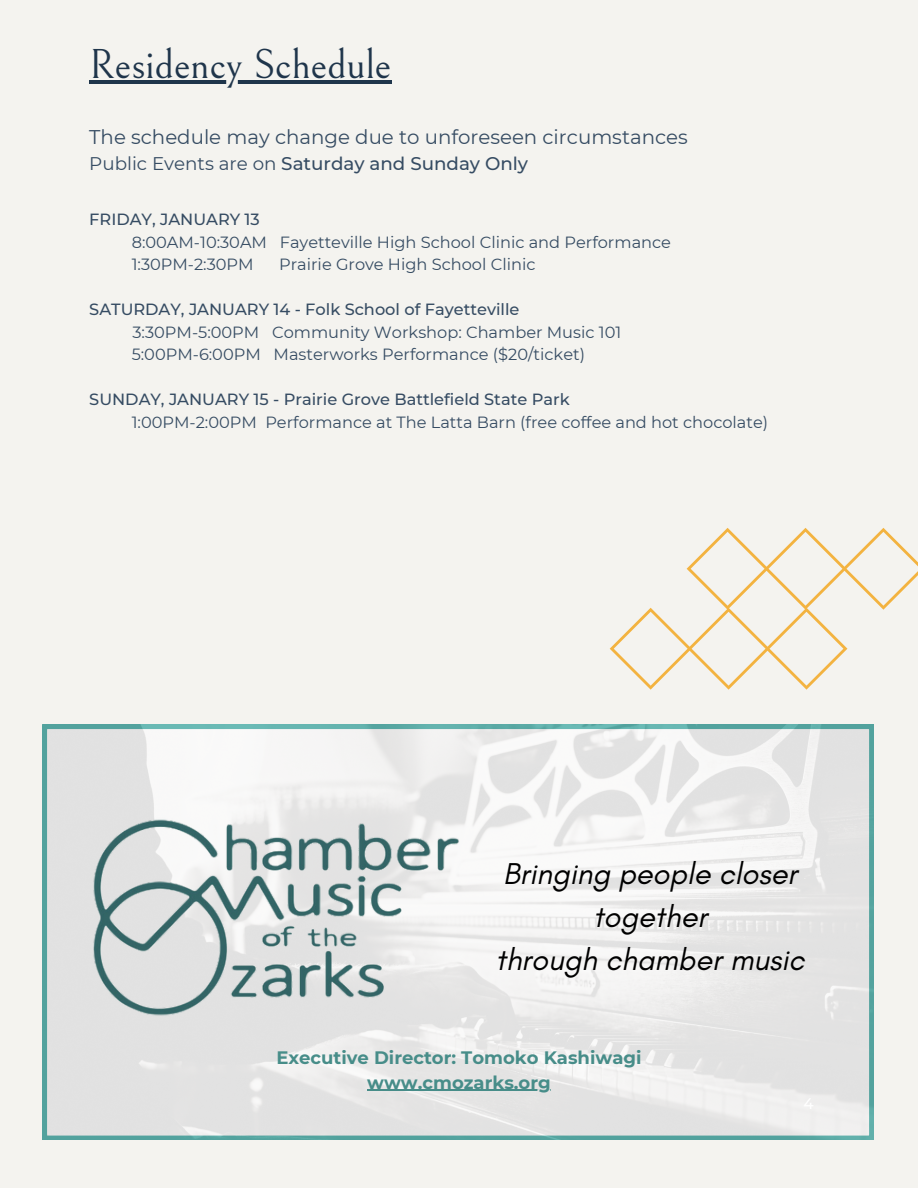
<style>
.page{position:relative;width:918px;height:1188px;background:#f4f3ef}
.page>*{position:absolute;margin:0;border:0;box-sizing:border-box;transform-origin:0 0}
.t1{font:41.25px "Bellefair";color:#1f354b}
.t2{font:italic 30.75px/42.8px "Glacial Indifference";color:#000;text-align:center}
.t3{font:19.8px "Montserrat";color:#364c63}
.t4{font:500 18.3px "Montserrat";color:#364c63}
.t5{font:700 18px "Montserrat";color:#478d89}
.t6{font:16.2px "Montserrat";color:#364c63}
.t7{font:500 16.2px "Montserrat";color:#364c63}
.s1{font-weight:400}
</style>
<div class="page">
<img style="left:43px;top:725px;width:831px;height:415px">
<svg style="left:610px;top:528px;width:308px;height:161px"></svg>
<img style="left:67px;top:801px;width:422px;height:232px">
<hr style="left:89px;top:80px;width:303px;height:4px;background:#1f354b">
<hr style="left:367px;top:1090px;width:184px;height:1px;background:#478d89">
<p class="t1" style="left:89px;top:42px;width:304px">Residency Schedule</p>
<p class="t3" style="left:89px;top:125px;width:600px">The schedule may change due to unforeseen circumstances</p>
<p class="t4" style="left:89px;top:152px;width:440px"><span class="s1">Public Events are on</span> Saturday and Sunday Only</p>
<p class="t7" style="left:89px;top:209px;width:172px">FRIDAY, JANUARY 13</p>
<p class="t6" style="left:132px;top:232px;width:541px">8:00AM-10:30AM Fayetteville High School Clinic and Performance</p>
<p class="t6" style="left:132px;top:254px;width:123px">1:30PM-2:30PM</p>
<p class="t6" style="left:279px;top:254px;width:258px">Prairie Grove High School Clinic</p>
<p class="t7" style="left:89px;top:299px;width:432px">SATURDAY, JANUARY 14 - Folk School of Fayetteville</p>
<p class="t6" style="left:133px;top:322px;width:490px">3:30PM-5:00PM Community Workshop: Chamber Music 101</p>
<p class="t6" style="left:132px;top:344px;width:455px">5:00PM-6:00PM Masterworks Performance ($20/ticket)</p>
<p class="t7" style="left:89px;top:389px;width:482px">SUNDAY, JANUARY 15 - Prairie Grove Battlefield State Park</p>
<p class="t6" style="left:132px;top:412px;width:638px">1:00PM-2:00PM Performance at The Latta Barn (free coffee and hot chocolate)</p>
<p class="t2" style="left:503px;top:852px;width:295px">Bringing people closer together</p>
<p class="t2" style="left:496px;top:938px;width:310px">through chamber music</p>
<p class="t5" style="left:276px;top:1046px;width:367px">Executive Director: Tomoko Kashiwagi</p>
<p class="t5" style="left:367px;top:1071px;width:185px">www.cmozarks.org</p>
</div>
